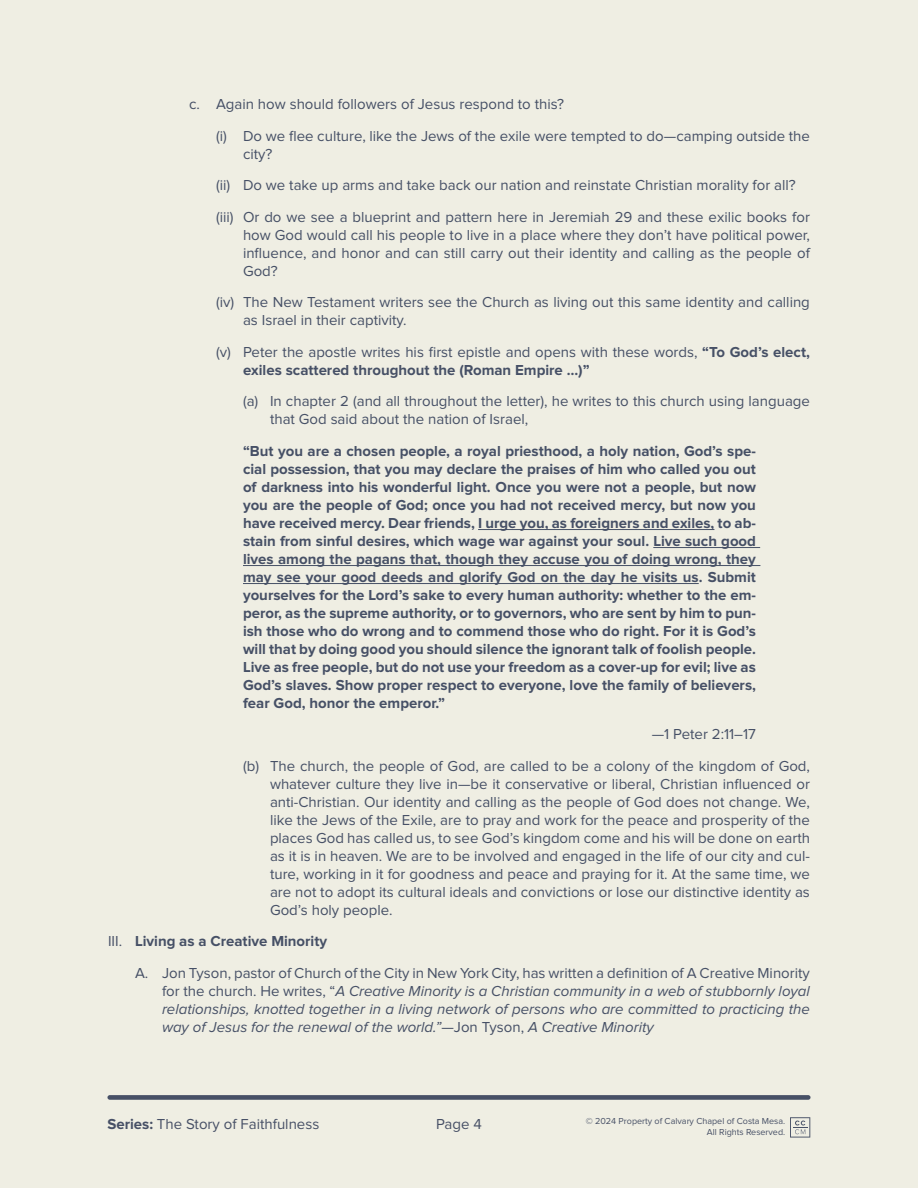
<style>
.page{position:relative;width:918px;height:1188px;background:#efeee3}
.page>*{position:absolute;margin:0;border:0;box-sizing:border-box;transform-origin:0 0}
.t1{font:15px/18px "Proxima Nova";color:#465066}
.t2{font:700 15px/18px "Proxima Nova";color:#465066;text-align:justify}
.t3{font:italic 15px/18px "Proxima Nova";color:#465066;text-align:justify}
.t4{font:15px "Proxima Nova";color:#475066}
.t5{font:9px/10.8px "Proxima Nova";color:#475066;text-align:right}
.s1{font-weight:700}
.s2{font-style:normal}
</style>
<div class="page">
<hr style="left:478px;top:529px;width:236px;height:1px;background:#465066">
<hr style="left:653px;top:547px;width:107px;height:1px;background:#465066">
<hr style="left:243px;top:565px;width:517px;height:1px;background:#465066">
<hr style="left:243px;top:583px;width:456px;height:1px;background:#465066">
<div style="left:107px;top:1095px;width:704px;height:5px;background:#475066;border-radius:2px"></div>
<svg style="left:790px;top:1117px;width:20px;height:21px"></svg>
<p class="t1" style="left:216px;top:89px;width:595px;line-height:31.5px;text-indent:-27px">c. Again how should followers of Jesus respond to this?<br>(i) Do we flee culture, like the Jews of the exile were tempted to do—camping outside the</p>
<p class="t1" style="left:216px;top:138px;width:596px;line-height:31.5px;text-indent:27px">city?<br>(ii) Do we take up arms and take back our nation and reinstate Christian morality for all? (iii) Or do we see a blueprint and pattern here in Jeremiah 29 and these exilic books for</p>
<p class="t1" style="left:243px;top:226px;width:569px;text-align:justify">how God would call his people to live in a place where they don’t have political power, influence, and honor and can still carry out their identity and calling as the people of God?</p>
<p class="t1" style="left:243px;top:293px;width:568px;text-indent:-27px">(iv) The New Testament writers see the Church as living out this same identity and calling as Israel in their captivity.</p>
<p class="t1" style="left:243px;top:343px;width:568px;text-indent:-27px">(v) Peter the apostle writes his first epistle and opens with these words, <span class="s1">“To God’s elect, exiles scattered throughout the (Roman Empire …)”</span></p>
<p class="t1" style="left:270px;top:392px;width:541px;text-indent:-27px">(a) In chapter 2 (and all throughout the letter), he writes to this church using language that God said about the nation of Israel,</p>
<p class="t2" style="left:243px;top:442px;width:515px">“But you are a chosen people, a royal priesthood, a holy nation, God’s spe&shy;cial possession, that you may declare the praises of him who called you out of darkness into his wonderful light. Once you were not a people, but now you are the people of God; once you had not received mercy, but now you have received mercy. Dear friends, I urge you, as foreigners and exiles, to ab&shy;stain from sinful desires, which wage war against your soul. Live such good lives among the pagans that, though they accuse you of doing wrong, they may see your good deeds and glorify God on the day he visits us. Submit yourselves for the Lord’s sake to every human authority: whether to the em&shy;peror, as the supreme authority, or to governors, who are sent by him to pun&shy;ish those who do wrong and to commend those who do right. For it is God’s will that by doing good you should silence the ignorant talk of foolish people.<br>Live as free people, but do not use your freedom as a cover-up for evil; live as God’s slaves. Show proper respect to everyone, love the family of believers, fear God, honor the emperor.”</p>
<p class="t1" style="left:243px;top:719px;width:569px;line-height:31.5px;text-indent:409px">—1 Peter 2:11–17<br>(b) The church, the people of God, are called to be a colony of the kingdom of God,</p>
<p class="t1" style="left:270px;top:775px;width:542px;text-align:justify">whatever culture they live in—be it conservative or liberal, Christian influenced or anti-Christian. Our identity and calling as the people of God does not change. We, like the Jews of the Exile, are to pray and work for the peace and prosperity of the places God has called us, to see God’s kingdom come and his will be done on earth as it is in heaven. We are to be involved and engaged in the life of our city and cul&shy;ture, working in it for goodness and peace and praying for it. At the same time, we are not to adopt its cultural ideals and convictions or lose our distinctive identity as God’s holy people.</p>
<p class="t1" style="left:135px;top:926px;width:676px;line-height:31.5px;text-indent:-27px">III. <span class="s1">Living as a Creative Minority<br></span>A. Jon Tyson, pastor of Church of the City in New York City, has written a definition of A Creative Minority</p>
<p class="t3" style="left:162px;top:982px;width:650px"><span class="s2">for the church. He writes, “</span>A Creative Minority is a Christian community in a web of stubbornly loyal relationships, knotted together in a living network of persons who are committed to practicing the way of Jesus for the renewal of the world.”<span class="s2">—Jon Tyson,</span> A Creative Minority</p>
<p class="t4" style="left:107px;top:1116px;width:213px"><span class="s1">Series:</span> The Story of Faithfulness</p>
<p class="t5" style="left:586px;top:1116px;width:201px">© 2024 Property of Calvary Chapel of Costa Mesa.<br>All Rights Reserved.</p>
<p class="t4" style="left:436px;top:1116px;width:47px">Page 4</p>
</div>
